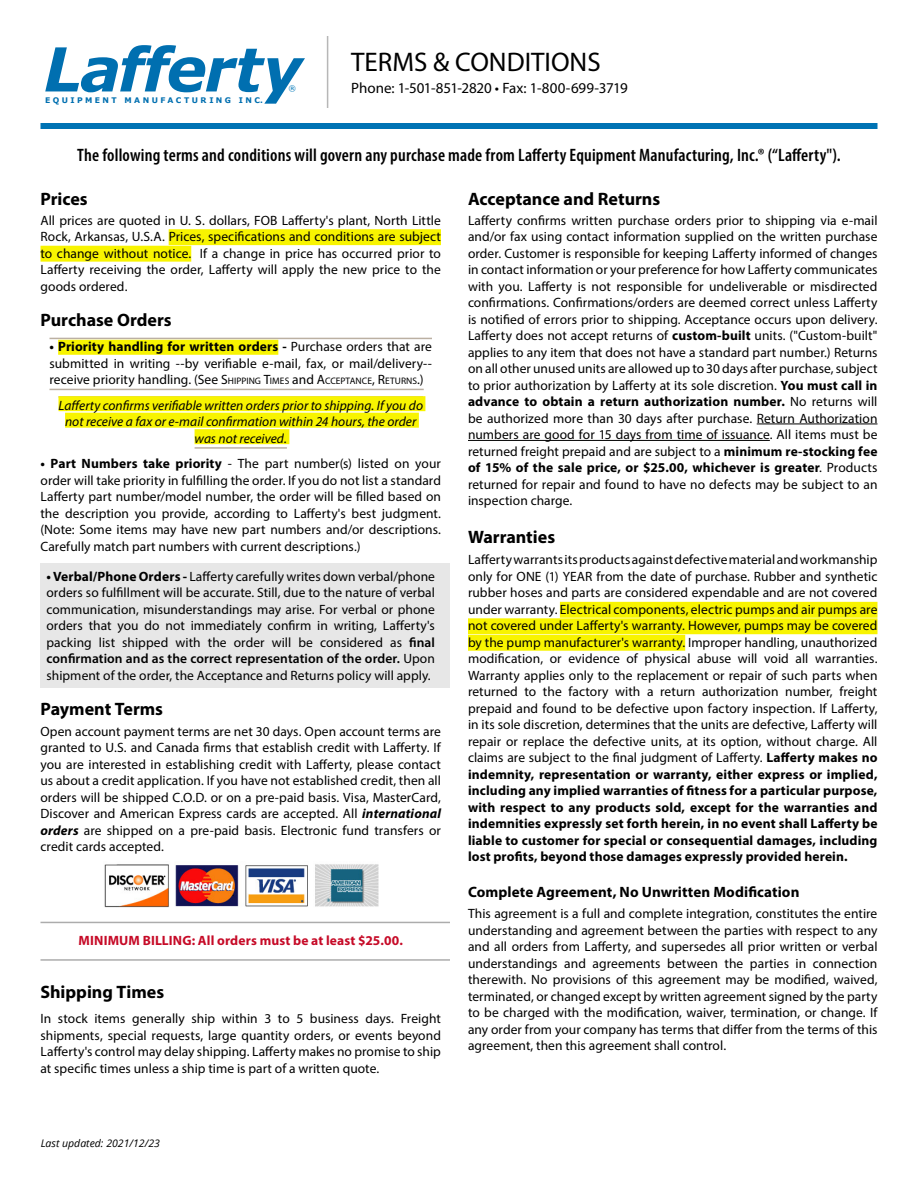
<style>
.page{position:relative;width:918px;height:1188px;background:#fff}
.page>*{position:absolute;margin:0;border:0;box-sizing:border-box;transform-origin:0 0}
.t1{font:italic 700 60.6px "Verdana";letter-spacing:-.03em;color:#006fb0}
.t2{font:27px "Myriad Pro";color:#000}
.t3{font:600 condensed 18px "Myriad Pro";letter-spacing:.01em;color:#000}
.t4{font:700 18px "Myriad Pro";color:#000}
.t5{font:700 15px "Myriad Pro";letter-spacing:.005em;color:#000}
.t6{font:15px "Myriad Pro";letter-spacing:-.01em;color:#000}
.t7{font:13.5px/16.5px "Myriad Pro";letter-spacing:.005em;color:#000;text-align:justify}
.t8{font:italic 13.5px/16.5px "Myriad Pro";letter-spacing:.005em;color:#000;text-align:center}
.t9{font:700 13.5px "Myriad Pro";letter-spacing:.01em;color:#c60a27}
.t10{font:italic 10.5px "Open Sans";color:#000}
.t11{font:700 7.65px "Verdana";letter-spacing:.32em;color:#006fb0}
.t12{font:7.65px "Verdana";color:#0078b9}
.s1{font-weight:700}
.s2{font-style:inherit}
.s3{font-size:9.45px}
.s4{font-weight:600}
.s5{font-weight:700;font-style:italic}
</style>
<div class="page">
<div style="left:169px;top:229px;width:272px;height:16px;background:#f8f400"></div>
<div style="left:40px;top:246px;width:151px;height:16px;background:#f8f400"></div>
<hr style="left:50px;top:338px;width:382px;height:1px;background:#bbb0a3">
<div style="left:58px;top:340px;width:220px;height:15px;background:#f8f400"></div>
<hr style="left:50px;top:389px;width:374px;height:1px;background:#bbb0a3">
<div style="left:58px;top:396px;width:367px;height:15px;background:#f8f400"></div>
<div style="left:65px;top:413px;width:354px;height:15px;background:#f8f400"></div>
<hr style="left:195px;top:447px;width:92px;height:2px;background:#bbb0a3">
<div style="left:195px;top:429px;width:94px;height:15px;background:#f8f400"></div>
<div style="left:40px;top:563px;width:410px;height:125px;background:#e7e7e7"></div>
<hr style="left:40px;top:959px;width:410px;height:2px;background:#acacac">
<hr style="left:40px;top:922px;width:410px;height:1px;background:#acacac">
<img style="left:104px;top:864px;width:275px;height:44px">
<hr style="left:757px;top:424px;width:121px;height:1px;background:#000">
<hr style="left:468px;top:440px;width:302px;height:1px;background:#000">
<div style="left:560px;top:602px;width:317px;height:16px;background:#f8f400"></div>
<div style="left:468px;top:618px;width:410px;height:16px;background:#f8f400"></div>
<div style="left:468px;top:635px;width:217px;height:16px;background:#f8f400"></div>
<div style="left:40px;top:123px;width:838px;height:6px;background:#0073b4"></div>
<hr style="left:327px;top:36px;width:1px;height:72px;background:#b7b7b7">
<h1 class="t1" style="left:44px;top:27px;width:260px">Lafferty</h1>
<p class="t12" style="left:289px;top:83px;width:9px">®</p>
<p class="t11" style="left:45px;top:95px;width:219px">EQUIPMENT MANUFACTURING INC.</p>
<h2 class="t2" style="left:351px;top:45px;width:251px">TERMS &amp; CONDITIONS</h2>
<p class="t6" style="left:351px;top:79px;width:278px">Phone: 1-501-851-2820 • Fax: 1-800-699-3719</p>
<h3 class="t3" style="left:77px;top:144px;width:765px">The following terms and conditions will govern any purchase made from Lafferty Equipment Manufacturing, Inc.® (“Lafferty").</h3>
<h3 class="t4" style="left:40px;top:187px;width:49px">Prices</h3>
<p class="t7" style="left:40px;top:212px;width:402px">All prices are quoted in U. S. dollars, FOB Lafferty's plant, North Little Rock, Arkansas, U.S.A. Prices, specifications and conditions are subject to change without notice. If a change in price has occurred prior to Lafferty receiving the order, Lafferty will apply the new price to the goods ordered.</p>
<h3 class="t4" style="left:40px;top:308px;width:133px">Purchase Orders</h3>
<p class="t7" style="left:50px;top:338px;width:384px"><span class="s1">• Priority handling for written orders -</span> Purchase orders that are submitted in writing --by verifiable e-mail, fax, or mail/delivery-- receive priority handling. (See <span class="s2">S</span><span class="s3">HIPPING</span> <span class="s2">T</span><span class="s3">IMES</span> and <span class="s2">A</span><span class="s3">CCEPTANCE</span><span class="s2">, R</span><span class="s3">ETURNS</span>.)</p>
<p class="t8" style="left:58px;top:397px;width:366px">Lafferty confirms verifiable written orders prior to shipping. If you do not receive a fax or e-mail confirmation within 24 hours, the order was not received.</p>
<p class="t7" style="left:41px;top:455px;width:402px"><span class="s1">• Part Numbers take priority</span> - The part number(s) listed on your order will take priority in fulfilling the order. If you do not list a standard Lafferty part number/model number, the order will be filled based on the description you provide, according to Lafferty's best judgment. (Note: Some items may have new part numbers and/or descriptions.<br>Carefully match part numbers with current descriptions.)</p>
<p class="t7" style="left:46px;top:568px;width:390px"><span class="s1">•Verbal/Phone Orders -</span> Lafferty carefully writes down verbal/phone orders so fulfillment will be accurate. Still, due to the nature of verbal communication, misunderstandings may arise. For verbal or phone orders that you do not immediately confirm in writing, Lafferty's packing list shipped with the order will be considered as <span class="s4">final confirmation and as the correct representation of the order.</span> Upon shipment of the order, the Acceptance and Returns policy will apply.</p>
<h3 class="t4" style="left:40px;top:697px;width:124px">Payment Terms</h3>
<p class="t7" style="left:40px;top:723px;width:402px">Open account payment terms are net 30 days. Open account terms are granted to U.S. and Canada firms that establish credit with Lafferty. If you are interested in establishing credit with Lafferty, please contact us about a credit application. If you have not established credit, then all orders will be shipped C.O.D. or on a pre-paid basis. Visa, MasterCard, Discover and American Express cards are accepted. All <span class="s5">international orders</span> are shipped on a pre-paid basis. Electronic fund transfers or credit cards accepted.</p>
<h3 class="t4" style="left:468px;top:187px;width:194px">Acceptance and Returns</h3>
<p class="t7" style="left:468px;top:212px;width:411px">Lafferty confirms written purchase orders prior to shipping via e-mail and/or fax using contact information supplied on the written purchase order. Customer is responsible for keeping Lafferty informed of changes in contact information or your preference for how Lafferty communicates with you. Lafferty is not responsible for undeliverable or misdirected confirmations. Confirmations/orders are deemed correct unless Lafferty is notified of errors prior to shipping. Acceptance occurs upon delivery.<br>Lafferty does not accept returns of <span class="s1">custom-built</span> units. ("Custom-built" applies to any item that does not have a standard part number.) Returns on all other unused units are allowed up to 30 days after purchase, subject to prior authorization by Lafferty at its sole discretion. <span class="s1">You must call in advance to obtain a return authorization number.</span> No returns will be authorized more than 30 days after purchase. Return Authorization numbers are good for 15 days from time of issuance. All items must be returned freight prepaid and are subject to a <span class="s1">minimum re-stocking fee of 15% of the sale price, or $25.00, whichever is greater</span>. Products returned for repair and found to have no defects may be subject to an inspection charge.</p>
<h3 class="t4" style="left:468px;top:525px;width:89px">Warranties</h3>
<p class="t7" style="left:468px;top:551px;width:411px">Lafferty warrants its products against defective material and workmanship only for ONE (1) YEAR from the date of purchase. Rubber and synthetic rubber hoses and parts are considered expendable and are not covered under warranty. Electrical components, electric pumps and air pumps are not covered under Lafferty's warranty. However, pumps may be covered by the pump manufacturer's warranty. Improper handling, unauthorized modification, or evidence of physical abuse will void all warranties.<br>Warranty applies only to the replacement or repair of such parts when returned to the factory with a return authorization number, freight prepaid and found to be defective upon factory inspection. If Lafferty, in its sole discretion, determines that the units are defective, Lafferty will repair or replace the defective units, at its option, without charge. All claims are subject to the final judgment of Lafferty. <span class="s1">Lafferty makes no indemnity, representation or warranty, either express or implied, including any implied warranties of fitness for a particular purpose, with respect to any products sold, except for the warranties and indemnities expressly set forth herein, in no event shall Lafferty be liable to customer for special or consequential damages, including lost profits, beyond those damages expressly provided herein.</span></p>
<p class="t5" style="left:468px;top:882px;width:333px">Complete Agreement, No Unwritten Modification</p>
<p class="t7" style="left:468px;top:905px;width:411px">This agreement is a full and complete integration, constitutes the entire understanding and agreement between the parties with respect to any and all orders from Lafferty, and supersedes all prior written or verbal understandings and agreements between the parties in connection therewith. No provisions of this agreement may be modified, waived, terminated, or changed except by written agreement signed by the party to be charged with the modification, waiver, termination, or change. If any order from your company has terms that differ from the terms of this agreement, then this agreement shall control.</p>
<p class="t9" style="left:79px;top:931px;width:326px">MINIMUM BILLING: All orders must be at least $25.00.</p>
<h3 class="t4" style="left:40px;top:980px;width:125px">Shipping Times</h3>
<p class="t7" style="left:40px;top:1010px;width:402px">In stock items generally ship within 3 to 5 business days. Freight shipments, special requests, large quantity orders, or events beyond Lafferty's control may delay shipping. Lafferty makes no promise to ship at specific times unless a ship time is part of a written quote.</p>
<p class="t10" style="left:41px;top:1136px;width:121px">Last updated: 2021/12/23</p>
</div>
